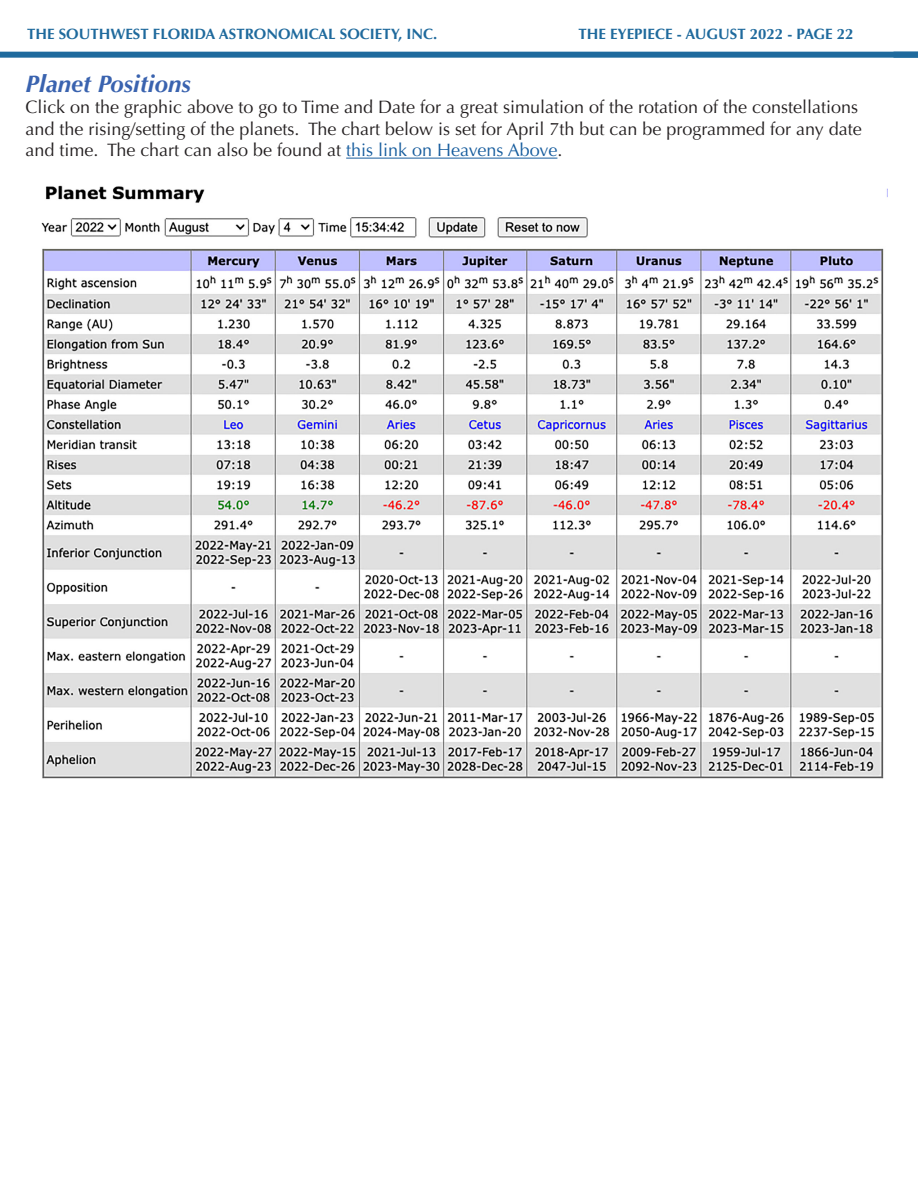
<style>
.page{position:relative;width:918px;height:1188px;background:#fff}
.page>*{position:absolute;margin:0;border:0;box-sizing:border-box;transform-origin:0 0}
.Header_1{font:italic 700 24px "Optima";color:#3a63af}
.t1{font:18px/21.6px "Optima";color:#231f20}
.t2{font:700 15px "Optima";color:#1f6a9d}
.s1{color:#175d9e}
</style>
<div class="page">
<div style="left:0;top:52px;width:918px;height:6px;background:#1f6a9d"></div>
<hr style="left:346px;top:158px;width:211px;height:1px;background:#175d9e">
<img style="left:41px;top:185px;width:846px;height:594px">
<p class="t2" style="left:27px;top:25px;width:412px">THE SOUTHWEST FLORIDA ASTRONOMICAL SOCIETY, INC.</p>
<p class="t2" style="left:578px;top:25px;width:277px">THE EYEPIECE - AUGUST 2022 - PAGE 22</p>
<p class="Header_1" style="left:26px;top:69px;width:167px">Planet Positions</p>
<p class="t1" style="left:26px;top:96px;width:838px">Click on the graphic above to go to Time and Date for a great simulation of the rotation of the constellations and the rising/setting of the planets. The chart below is set for April 7th but can be programmed for any date and time. The chart can also be found at <span class="s1">this link on Heavens Above</span>.</p>
</div>
